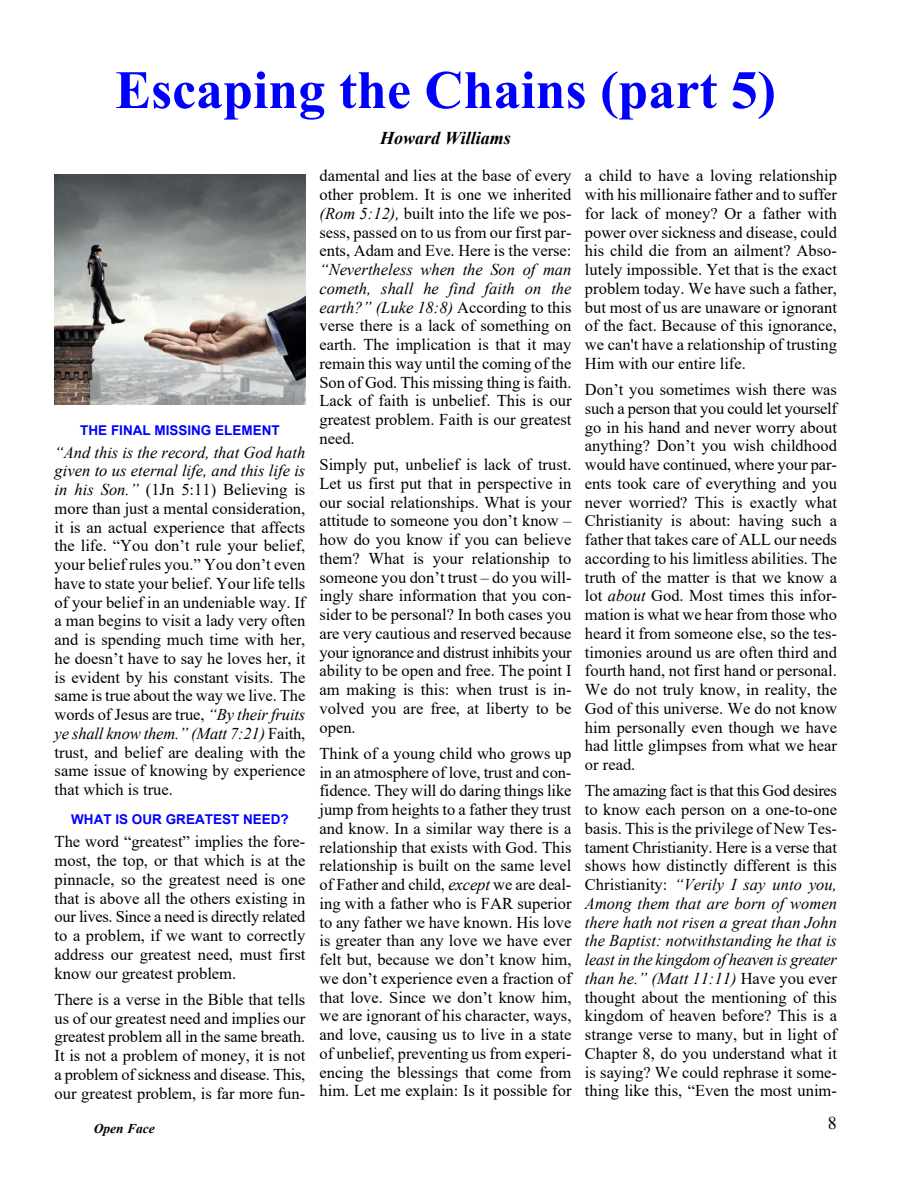
<style>
.page{position:relative;width:918px;height:1188px;background:#fff}
.page>*{position:absolute;margin:0;border:0;box-sizing:border-box;transform-origin:0 0}
.t1{font:700 54px "Times New Roman";color:#00f}
.t2{font:italic 700 18px "Times New Roman";color:#000}
.t3{font:18px "Times New Roman";color:#000}
.t4{font:16.5px/18.8px "Times New Roman";color:#000;text-align:justify}
.t5{font:700 13.5px "Arial";color:#00f}
.t6{font:italic 700 13.5px "Times New Roman";color:#000}
.s1{font-style:italic}
</style>
<div class="page">
<img style="left:54px;top:174px;width:252px;height:230px">
<h1 class="t1" style="left:115px;top:71px;width:662px">Escaping the Chains (part 5)</h1>
<p class="t2" style="left:380px;top:132px;width:132px">Howard Williams</p>
<p class="t5" style="left:80px;top:425px;width:201px">THE FINAL MISSING ELEMENT</p>
<p class="t4" style="left:55px;top:444px;width:252px"><span class="s1">“And this is the record, that God hath given to us eternal life, and this life is in his Son.”</span> (1Jn 5:11) Believing is more than just a mental consideration, it is an actual experience that affects the life. “You don’t rule your belief, your belief rules you.” You don’t even have to state your belief. Your life tells of your belief in an undeniable way. If a man begins to visit a lady very often and is spending much time with her, he doesn’t have to say he loves her, it is evident by his constant visits. The same is true about the way we live. The words of Jesus are true, <span class="s1">“By their fruits ye shall know them.” (Matt 7:21)</span> Faith, trust, and belief are dealing with the same issue of knowing by experience that which is true.</p>
<p class="t5" style="left:71px;top:814px;width:219px">WHAT IS OUR GREATEST NEED?</p>
<p class="t4" style="left:55px;top:834px;width:252px">The word “greatest” implies the fore&shy;most, the top, or that which is at the pinnacle, so the greatest need is one that is above all the others existing in our lives. Since a need is directly related to a problem, if we want to correctly address our greatest need, must first know our greatest problem.</p>
<p class="t4" style="left:55px;top:991px;width:252px">There is a verse in the Bible that tells us of our greatest need and implies our greatest problem all in the same breath.<br>It is not a problem of money, it is not a problem of sickness and disease. This, our greatest problem, is far more fun-</p>
<p class="t6" style="left:94px;top:1124px;width:63px">Open Face</p>
<p class="t4" style="left:320px;top:168px;width:254px">damental and lies at the base of every other problem. It is one we inherited <span class="s1">(Rom 5:12),</span> built into the life we pos&shy;sess, passed on to us from our first par&shy;ents, Adam and Eve. Here is the verse:</p>
<p class="t4" style="left:319px;top:262px;width:254px"><span class="s1">“Nevertheless when the Son of man cometh, shall he find faith on the earth?” (Luke 18:8)</span> According to this verse there is a lack of something on earth. The implication is that it may remain this way until the coming of the Son of God. This missing thing is faith.<br>Lack of faith is unbelief. This is our greatest problem. Faith is our greatest need.</p>
<p class="t4" style="left:319px;top:457px;width:254px">Simply put, unbelief is lack of trust.<br>Let us first put that in perspective in our social relationships. What is your attitude to someone you don’t know – how do you know if you can believe them? What is your relationship to someone you don’t trust – do you will&shy;ingly share information that you con&shy;sider to be personal? In both cases you are very cautious and reserved because your ignorance and distrust inhibits your ability to be open and free. The point I am making is this: when trust is in&shy;volved you are free, at liberty to be open.</p>
<p class="t4" style="left:319px;top:746px;width:254px">Think of a young child who grows up in an atmosphere of love, trust and con&shy;fidence. They will do daring things like jump from heights to a father they trust and know. In a similar way there is a relationship that exists with God. This relationship is built on the same level of Father and child, <span class="s1">except</span> we are deal&shy;ing with a father who is FAR superior to any father we have known. His love is greater than any love we have ever felt but, because we don’t know him, we don’t experience even a fraction of that love. Since we don’t know him, we are ignorant of his character, ways, and love, causing us to live in a state of unbelief, preventing us from experi&shy;encing the blessings that come from him. Let me explain: Is it possible for</p>
<p class="t4" style="left:585px;top:168px;width:254px">a child to have a loving relationship with his millionaire father and to suffer for lack of money? Or a father with power over sickness and disease, could his child die from an ailment? Abso&shy;lutely impossible. Yet that is the exact problem today. We have such a father, but most of us are unaware or ignorant of the fact. Because of this ignorance, we can't have a relationship of trusting Him with our entire life.</p>
<p class="t4" style="left:585px;top:382px;width:254px">Don’t you sometimes wish there was such a person that you could let yourself go in his hand and never worry about anything? Don’t you wish childhood would have continued, where your par&shy;ents took care of everything and you never worried? This is exactly what Christianity is about: having such a father that takes care of ALL our needs according to his limitless abilities. The truth of the matter is that we know a lot <span class="s1">about</span> God. Most times this infor&shy;mation is what we hear from those who heard it from someone else, so the tes&shy;timonies around us are often third and fourth hand, not first hand or personal.<br>We do not truly know, in reality, the God of this universe. We do not know him personally even though we have had little glimpses from what we hear or read.</p>
<p class="t4" style="left:585px;top:783px;width:254px">The amazing fact is that this God desires to know each person on a one-to-one basis. This is the privilege of New Tes&shy;tament Christianity. Here is a verse that shows how distinctly different is this Christianity: <span class="s1">“Verily I say unto you, Among them that are born of women there hath not risen a great than John the Baptist: notwithstanding he that is least in the kingdom of heaven is greater than he.” (Matt 11:11)</span> Have you ever thought about the mentioning of this kingdom of heaven before? This is a strange verse to many, but in light of Chapter 8, do you understand what it is saying? We could rephrase it some&shy;thing like this, “Even the most unim-</p>
<p class="t3" style="left:828px;top:1117px;width:10px">8</p>
</div>
